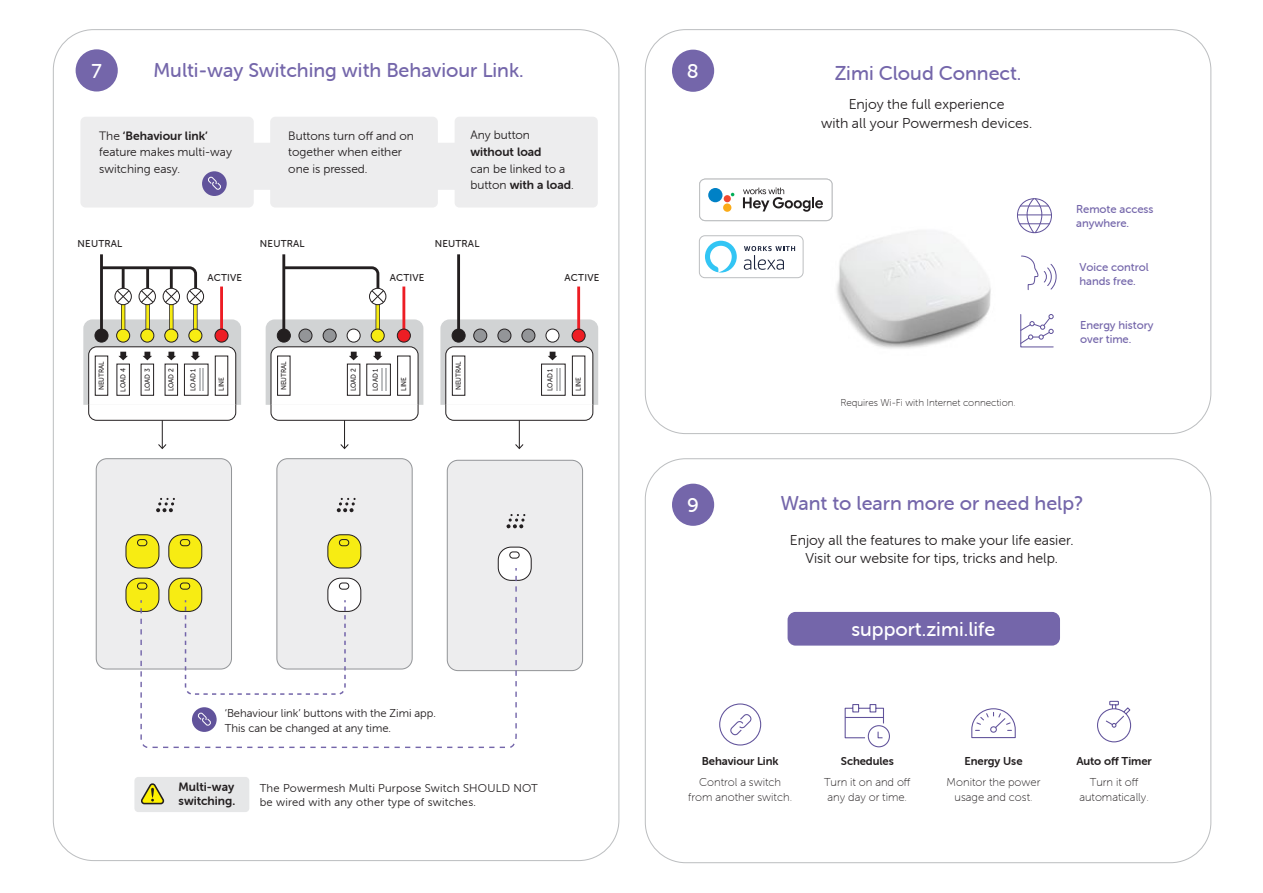
<style>
.page{position:relative;width:1263px;height:893px;background:#fff}
.page>*{position:absolute;margin:0;border:0;box-sizing:border-box;transform-origin:0 0}
.t1{font:19.95px "Museo Sans Rounded 500";color:#7466aa}
.t2{font:19.95px "Museo Sans Rounded 500";color:#fff}
.t3{font:14.25px/18.3px "Museo Sans Rounded 300";color:#231f20;text-align:center}
.t4{font:12.15px/16.5px "Museo Sans Rounded 300";color:#231f20}
.t5{font:12.15px/13.5px "Museo Sans Rounded 700";color:#231f20}
.t6{font:11.4px/14.2px "Museo Sans Rounded 300";letter-spacing:.015em;color:#231f20}
.t7{font:11.4px/15px "Museo Sans Rounded 100";color:#231f20;text-align:center}
.t8{font:11.4px/13.6px "Museo Sans Rounded 500";letter-spacing:-.005em;color:#7466aa}
.t9{font:11.4px "Museo Sans Rounded 700";letter-spacing:-.005em;color:#231f20}
.t10{font:10.05px "Museo Sans Rounded 500";letter-spacing:.02em;color:#231f20}
.t11{font:10.05px "Museo Sans Rounded 100";color:#231f20}
.t12{font:7.2px "Museo Sans 500";color:#231f20;scale:.92 1}
.s1{font-family:"Museo Sans Rounded 300"}
</style>
<div class="page">
<svg style="left:52px;top:29px;width:568px;height:832px"></svg>
<img style="left:805px;top:209px;width:215px;height:140px">
<svg style="left:1021px;top:255px;width:36px;height:35px"></svg>
<div style="left:1017px;top:198px;width:35px;height:35px;border:1px solid #61539b;border-radius:17px"></div>
<hr style="left:1017px;top:214px;width:34px;height:1px;background:#61539b">
<svg style="left:1020px;top:198px;width:29px;height:36px"></svg>
<svg style="left:1019px;top:313px;width:35px;height:35px"></svg>
<div style="left:672px;top:50px;width:42px;height:42px;background:#7466aa;border-radius:50%"></div>
<div style="left:699px;top:235px;width:104px;height:43px;border:1px solid #bcbec0;border-radius:6px"></div>
<svg style="left:705px;top:241px;width:32px;height:32px"></svg>
<svg style="left:744px;top:246px;width:51px;height:24px"></svg>
<div style="left:699px;top:179px;width:133px;height:42px;background:#fff;border:1px solid #bcbec0;border-radius:6px"></div>
<svg style="left:743px;top:187px;width:80px;height:25px"></svg>
<div style="left:724px;top:195px;width:7px;height:7px;background:#f04931;border-radius:50%"></div>
<div style="left:723px;top:203px;width:8px;height:9px;background:#fbab18;border-radius:50%"></div>
<div style="left:708px;top:188px;width:14px;height:14px;background:#0081c6;border-radius:50%"></div>
<div style="left:787px;top:612px;width:273px;height:34px;background:#7466aa;border-radius:8px"></div>
<svg style="left:1097px;top:700px;width:35px;height:43px"></svg>
<svg style="left:971px;top:708px;width:45px;height:31px"></svg>
<svg style="left:844px;top:704px;width:40px;height:35px"></svg>
<div style="left:868px;top:725px;width:22px;height:22px;border:1px solid #61539b;border-radius:50%"></div>
<div style="left:672px;top:484px;width:42px;height:42px;background:#7466aa;border-radius:50%"></div>
<svg style="left:730px;top:714px;width:22px;height:22px"></svg>
<div style="left:719px;top:703px;width:42px;height:42px;border:1px solid #61539b;border-radius:50%"></div>
<h1 class="t2" style="left:91px;top:60px;width:12px">7</h1>
<h1 class="t1" style="left:154px;top:59px;width:372px">Multi-way Switching with Behaviour Link.</h1>
<p class="t5" style="left:99px;top:129px;width:110px"><span class="s1">The</span> ‘Behaviour link’</p>
<p class="t4" style="left:99px;top:144px;width:134px">feature makes multi-way switching easy.</p>
<p class="t4" style="left:288px;top:127px;width:127px">Buttons turn off and on together when either one is pressed.</p>
<p class="t4" style="left:470px;top:127px;width:61px">Any button</p>
<p class="t5" style="left:470px;top:145px;width:73px">without load</p>
<p class="t4" style="left:470px;top:160px;width:96px">can be linked to a</p>
<p class="t5" style="left:470px;top:178px;width:105px"><span class="s1">button</span> with a load<span class="s1">.</span></p>
<p class="t10" style="left:78px;top:238px;width:46px">NEUTRAL</p>
<p class="t10" style="left:208px;top:272px;width:36px">ACTIVE</p>
<p class="t10" style="left:260px;top:238px;width:46px">NEUTRAL</p>
<p class="t10" style="left:390px;top:272px;width:36px">ACTIVE</p>
<p class="t10" style="left:435px;top:238px;width:46px">NEUTRAL</p>
<p class="t10" style="left:565px;top:272px;width:36px">ACTIVE</p>
<p class="t12" style="left:97px;top:390px;width:33px;rotate:-90deg">NEUTRAL</p>
<p class="t12" style="left:119px;top:392px;width:27px;rotate:-90deg">LOAD 4</p>
<p class="t12" style="left:144px;top:391px;width:27px;rotate:-90deg">LOAD 3</p>
<p class="t12" style="left:167px;top:391px;width:27px;rotate:-90deg">LOAD 2</p>
<p class="t12" style="left:189px;top:391px;width:26px;rotate:-90deg">LOAD 1</p>
<p class="t12" style="left:217px;top:391px;width:17px;rotate:-90deg">LINE</p>
<p class="t12" style="left:280px;top:390px;width:33px;rotate:-90deg">NEUTRAL</p>
<p class="t12" style="left:349px;top:391px;width:27px;rotate:-90deg">LOAD 2</p>
<p class="t12" style="left:371px;top:391px;width:26px;rotate:-90deg">LOAD 1</p>
<p class="t12" style="left:400px;top:391px;width:17px;rotate:-90deg">LINE</p>
<p class="t12" style="left:454px;top:390px;width:33px;rotate:-90deg">NEUTRAL</p>
<p class="t12" style="left:546px;top:391px;width:26px;rotate:-90deg">LOAD 1</p>
<p class="t12" style="left:574px;top:391px;width:17px;rotate:-90deg">LINE</p>
<p class="t6" style="left:225px;top:705px;width:213px;line-height:15.5px">‘Behaviour link’ buttons with the Zimi app.<br>This can be changed at any time.</p>
<p class="t5" style="left:179px;top:780px;width:58px">Multi-way switching.</p>
<p class="t6" style="left:260px;top:781px;width:280px">The Powermesh Multi Purpose Switch SHOULD NOT be wired with any other type of switches.</p>
<h1 class="t2" style="left:687px;top:60px;width:13px">8</h1>
<h1 class="t2" style="left:687px;top:494px;width:13px">9</h1>
<h1 class="t1" style="left:835px;top:62px;width:188px">Zimi Cloud Connect.</h1>
<p class="t3" style="left:821px;top:95px;width:213px">Enjoy the full experience<br>with all your Powermesh devices.</p>
<p class="t11" style="left:840px;top:397px;width:177px">Requires Wi-Fi with Internet connection.</p>
<p class="t8" style="left:1076px;top:202px;width:79px">Remote access anywhere.</p>
<p class="t8" style="left:1079px;top:260px;width:71px">Voice control hands free.</p>
<p class="t8" style="left:1080px;top:318px;width:75px">Energy history over time.</p>
<h1 class="t1" style="left:780px;top:492px;width:304px">Want to learn more or need help?</h1>
<p class="t3" style="left:790px;top:531px;width:285px">Enjoy all the features to make your life easier.<br>Visit our website for tips, tricks and help.</p>
<h1 class="t2" style="left:851px;top:618px;width:145px">support.zimi.life</h1>
<p class="t9" style="left:702px;top:754px;width:78px">Behaviour Link</p>
<p class="t9" style="left:1076px;top:754px;width:77px">Auto off Timer</p>
<p class="t9" style="left:841px;top:754px;width:54px">Schedules</p>
<p class="t9" style="left:964px;top:754px;width:60px">Energy Use</p>
<p class="t7" style="left:688px;top:775px;width:105px">Control a switch from another switch.</p>
<p class="t7" style="left:824px;top:775px;width:88px">Turn it on and off any day or time.</p>
<p class="t7" style="left:947px;top:775px;width:95px">Monitor the power usage and cost.</p>
<p class="t7" style="left:1079px;top:775px;width:71px">Turn it off automatically.</p>
</div>
